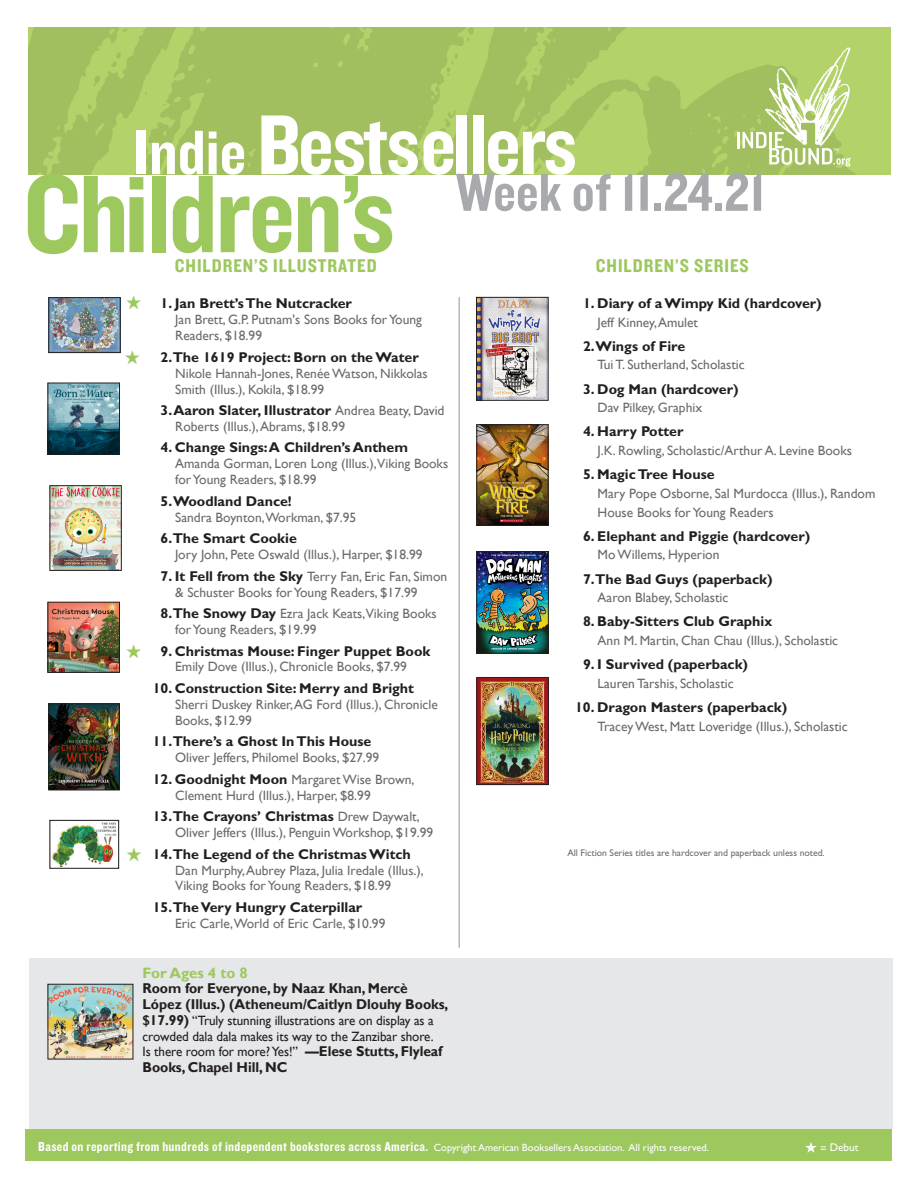
<style>
.page{position:relative;width:918px;height:1188px;background:#fff}
.page>*{position:absolute;margin:0;border:0;box-sizing:border-box;transform-origin:0 0}
.t1{font:114.6px "Knockout 50 Welterweight";letter-spacing:-.02em;color:#9dc85e}
.t2{font:88.05px "Knockout 50 Welterweight";letter-spacing:-.03em;color:#fff}
.t3{font:55.5px "Knockout 50 Welterweight";color:#a8a9ad}
.t4{font:19.2px "Knockout 50 Welterweight";letter-spacing:.05em;color:#9dc85e}
.t5{font:700 15px "Gill Sans";color:#9dc85e}
.BestsellerTitle{font:700 14.25px "Gill Sans";color:#231f20}
.t6{font:700 14.25px/15.8px "Gill Sans";letter-spacing:-.005em;color:#231f20}
.Body_Text_2{font:13.5px/15.9px "Gill Sans";color:#6b6b6e}
.BestsellerTitle-2{font:13.5px/15.9px "Gill Sans";color:#6b6b6e}
.t7{font:13.5px/15.8px "Gill Sans";letter-spacing:-.005em;color:#231f20}
.t8{font:13.5px "Knockout 50 Welterweight";letter-spacing:.025em;color:#fff}
.t9{font:11.1px "Gill Sans";color:#fff}
.t10{font:9.75px "Gill Sans";letter-spacing:-.005em;color:#6c6d70}
.s1{font-size:65.1px}
.s2{font-weight:400;font-size:13.5px;color:#6b6b6e}
.s3{font-weight:700;font-size:14.25px;color:#231f20}
.s4{font-weight:700;font-size:14.25px}
.s5{font-family:"Gill Sans";font-size:10.5px}
</style>
<div class="page">
<hr style="left:459px;top:297px;width:1px;height:651px;background:#939598">
<div style="left:29px;top:958px;width:864px;height:171px;background:#e6e7e9"></div>
<img style="left:28px;top:27px;width:862px;height:147px">
<div style="left:26px;top:1130px;width:866px;height:31px;background:#9dc85e"></div>
<svg style="left:737px;top:47px;width:114px;height:120px"></svg>
<img style="left:51px;top:299px;width:68px;height:52px">
<div style="left:49px;top:297px;width:72px;height:56px;border:1px solid #231f20"></div>
<img style="left:50px;top:604px;width:68px;height:67px">
<div style="left:48px;top:602px;width:72px;height:71px;border:1px solid #231f20"></div>
<img style="left:51px;top:706px;width:67px;height:82px">
<div style="left:49px;top:704px;width:71px;height:86px;border:1px solid #231f20"></div>
<img style="left:52px;top:822px;width:65px;height:45px">
<div style="left:50px;top:820px;width:69px;height:49px;border:1px solid #231f20"></div>
<img style="left:478px;top:299px;width:68px;height:100px">
<div style="left:476px;top:297px;width:72px;height:104px;border:1px solid #231f20"></div>
<img style="left:50px;top:385px;width:68px;height:67px">
<div style="left:48px;top:383px;width:72px;height:71px;border:1px solid #231f20"></div>
<svg style="left:805px;top:1142px;width:12px;height:11px"></svg>
<img style="left:52px;top:487px;width:68px;height:82px">
<div style="left:50px;top:485px;width:72px;height:86px;border:1px solid #231f20"></div>
<img style="left:479px;top:679px;width:68px;height:104px">
<div style="left:477px;top:677px;width:72px;height:108px;border:1px solid #231f20"></div>
<img style="left:50px;top:986px;width:81px;height:71px">
<img style="left:479px;top:427px;width:67px;height:97px">
<div style="left:477px;top:425px;width:71px;height:101px;border:1px solid #231f20"></div>
<img style="left:479px;top:553px;width:68px;height:98px">
<div style="left:477px;top:551px;width:72px;height:102px;border:1px solid #231f20"></div>
<p class="t2" style="left:133px;top:87px;width:445px"><span class="s1">Indie</span> Bestsellers</p>
<p class="t3" style="left:456px;top:156px;width:311px">Week of 11.24.21</p>
<p class="t1" style="left:23px;top:139px;width:374px">Children’s</p>
<p class="t4" style="left:175px;top:253px;width:203px">CHILDREN’S ILLUSTRATED</p>
<p class="t4" style="left:596px;top:253px;width:154px">CHILDREN’S SERIES</p>
<p class="BestsellerTitle" style="left:161px;top:295px;width:193px">1. Jan Brett’s The Nutcracker</p>
<p class="Body_Text_2" style="left:175px;top:312px;width:248px">Jan Brett, G.P. Putnam's Sons Books for Young<br>Readers, $18.99</p>
<p class="BestsellerTitle" style="left:161px;top:348px;width:260px">2.The 1619 Project: Born on the Water</p>
<p class="Body_Text_2" style="left:175px;top:365px;width:254px">Nikole Hannah-Jones, Renée Watson, Nikkolas<br>Smith (Illus.), Kokila, $18.99</p>
<p class="BestsellerTitle" style="left:161px;top:402px;width:285px">3. Aaron Slater, Illustrator <span class="s2">Andrea Beaty, David</span></p>
<p class="BestsellerTitle-2" style="left:175px;top:419px;width:171px">Roberts (Illus.), Abrams, $18.99</p>
<p class="BestsellerTitle" style="left:161px;top:439px;width:249px">4. Change Sings: A Children’s Anthem</p>
<p class="Body_Text_2" style="left:175px;top:456px;width:275px">Amanda Gorman, Loren Long (Illus.),Viking Books for Young Readers, $18.99</p>
<p class="BestsellerTitle" style="left:161px;top:493px;width:133px">5.Woodland Dance!</p>
<p class="Body_Text_2" style="left:175px;top:510px;width:183px">Sandra Boynton,Workman, $7.95</p>
<p class="BestsellerTitle" style="left:161px;top:530px;width:138px">6.The Smart Cookie</p>
<p class="Body_Text_2" style="left:175px;top:547px;width:249px">Jory John, Pete Oswald (Illus.), Harper, $18.99</p>
<p class="BestsellerTitle-2" style="left:175px;top:568px;width:274px;text-indent:-15px"><span class="s3">7. It Fell from the Sky</span> Terry Fan, Eric Fan, Simon &amp; Schuster Books for Young Readers, $17.99</p>
<p class="BestsellerTitle-2" style="left:175px;top:606px;width:263px;text-indent:-15px"><span class="s3">8.The Snowy Day</span> Ezra Jack Keats,Viking Books for Young Readers, $19.99</p>
<p class="BestsellerTitle" style="left:161px;top:642px;width:271px">9. Christmas Mouse: Finger Puppet Book</p>
<p class="Body_Text_2" style="left:175px;top:659px;width:233px">Emily Dove (Illus.), Chronicle Books, $7.99</p>
<p class="BestsellerTitle" style="left:153px;top:680px;width:263px">10. Construction Site: Merry and Bright</p>
<p class="Body_Text_2" style="left:175px;top:697px;width:264px">Sherri Duskey Rinker, AG Ford (Illus.), Chronicle<br>Books, $12.99</p>
<p class="BestsellerTitle" style="left:153px;top:733px;width:220px">11.There’s a Ghost In This House</p>
<p class="Body_Text_2" style="left:175px;top:750px;width:206px">Oliver Jeffers, Philomel Books, $27.99</p>
<p class="BestsellerTitle-2" style="left:175px;top:771px;width:241px;text-indent:-23px"><span class="s3">12. Goodnight Moon</span> Margaret Wise Brown,<br>Clement Hurd (Illus.), Harper, $8.99</p>
<p class="BestsellerTitle" style="left:153px;top:808px;width:269px">13.The Crayons’ Christmas <span class="s2">Drew Daywalt,</span></p>
<p class="BestsellerTitle-2" style="left:175px;top:825px;width:259px">Oliver Jeffers (Illus.), Penguin Workshop, $19.99</p>
<p class="BestsellerTitle" style="left:153px;top:845px;width:260px">14.The Legend of the Christmas Witch</p>
<p class="Body_Text_2" style="left:175px;top:862px;width:250px">Dan Murphy, Aubrey Plaza, Julia Iredale (Illus.),<br>Viking Books for Young Readers, $18.99</p>
<p class="BestsellerTitle" style="left:153px;top:899px;width:211px">15.The Very Hungry Caterpillar</p>
<p class="Body_Text_2" style="left:175px;top:916px;width:212px">Eric Carle,World of Eric Carle, $10.99</p>
<p class="t5" style="left:143px;top:964px;width:107px">For Ages 4 to 8</p>
<p class="t6" style="left:143px;top:981px;width:307px">Room for Everyone, by Naaz Khan, Mercè<br>López (Illus.) (Atheneum/Caitlyn Dlouhy Books,</p>
<p class="t7" style="left:143px;top:1013px;width:301px"><span class="s4">$17.99)</span> “Truly stunning illustrations are on display as a crowded dala dala makes its way to the Zanzibar shore.<br>Is there room for more? Yes!” <span class="s4">—Elese Stutts, Flyleaf</span></p>
<p class="t6" style="left:143px;top:1060px;width:146px">Books, Chapel Hill, NC</p>
<p class="BestsellerTitle" style="left:583px;top:295px;width:240px">1. Diary of a Wimpy Kid (hardcover)</p>
<p class="Body_Text_2" style="left:598px;top:314px;width:102px">Jeff Kinney, Amulet</p>
<p class="BestsellerTitle" style="left:583px;top:338px;width:104px">2.Wings of Fire</p>
<p class="Body_Text_2" style="left:598px;top:357px;width:149px">Tui T. Sutherland, Scholastic</p>
<p class="BestsellerTitle" style="left:583px;top:380px;width:157px">3. Dog Man (hardcover)</p>
<p class="Body_Text_2" style="left:598px;top:400px;width:106px">Dav Pilkey, Graphix</p>
<p class="BestsellerTitle" style="left:583px;top:423px;width:102px">4. Harry Potter</p>
<p class="Body_Text_2" style="left:598px;top:443px;width:256px">J.K. Rowling, Scholastic/Arthur A. Levine Books</p>
<p class="BestsellerTitle" style="left:583px;top:466px;width:133px">5. Magic Tree House</p>
<p class="Body_Text_2" style="left:598px;top:484px;width:279px;line-height:18.6px">Mary Pope Osborne, Sal Murdocca (Illus.), Random<br>House Books for Young Readers</p>
<p class="BestsellerTitle" style="left:583px;top:528px;width:229px">6. Elephant and Piggie (hardcover)</p>
<p class="Body_Text_2" style="left:598px;top:547px;width:123px">Mo Willems, Hyperion</p>
<p class="BestsellerTitle" style="left:583px;top:570px;width:191px">7.The Bad Guys (paperback)</p>
<p class="Body_Text_2" style="left:598px;top:590px;width:132px">Aaron Blabey, Scholastic</p>
<p class="BestsellerTitle" style="left:583px;top:613px;width:191px">8. Baby-Sitters Club Graphix</p>
<p class="Body_Text_2" style="left:598px;top:633px;width:242px">Ann M. Martin, Chan Chau (Illus.), Scholastic</p>
<p class="BestsellerTitle" style="left:583px;top:656px;width:167px">9. I Survived (paperback)</p>
<p class="Body_Text_2" style="left:598px;top:676px;width:138px">Lauren Tarshis, Scholastic</p>
<p class="BestsellerTitle" style="left:575px;top:699px;width:214px">10. Dragon Masters (paperback)</p>
<p class="Body_Text_2" style="left:598px;top:719px;width:252px">Tracey West, Matt Loveridge (Illus.), Scholastic</p>
<p class="t10" style="left:567px;top:847px;width:259px">All Fiction Series titles are hardcover and paperback unless noted.</p>
<p class="t8" style="left:38px;top:1137px;width:672px">Based on reporting from hundreds of independent bookstores across America. <span class="s5">Copyright American Booksellers Association. All rights reserved.</span></p>
<p class="t9" style="left:820px;top:1141px;width:40px">= Debut</p>
</div>
